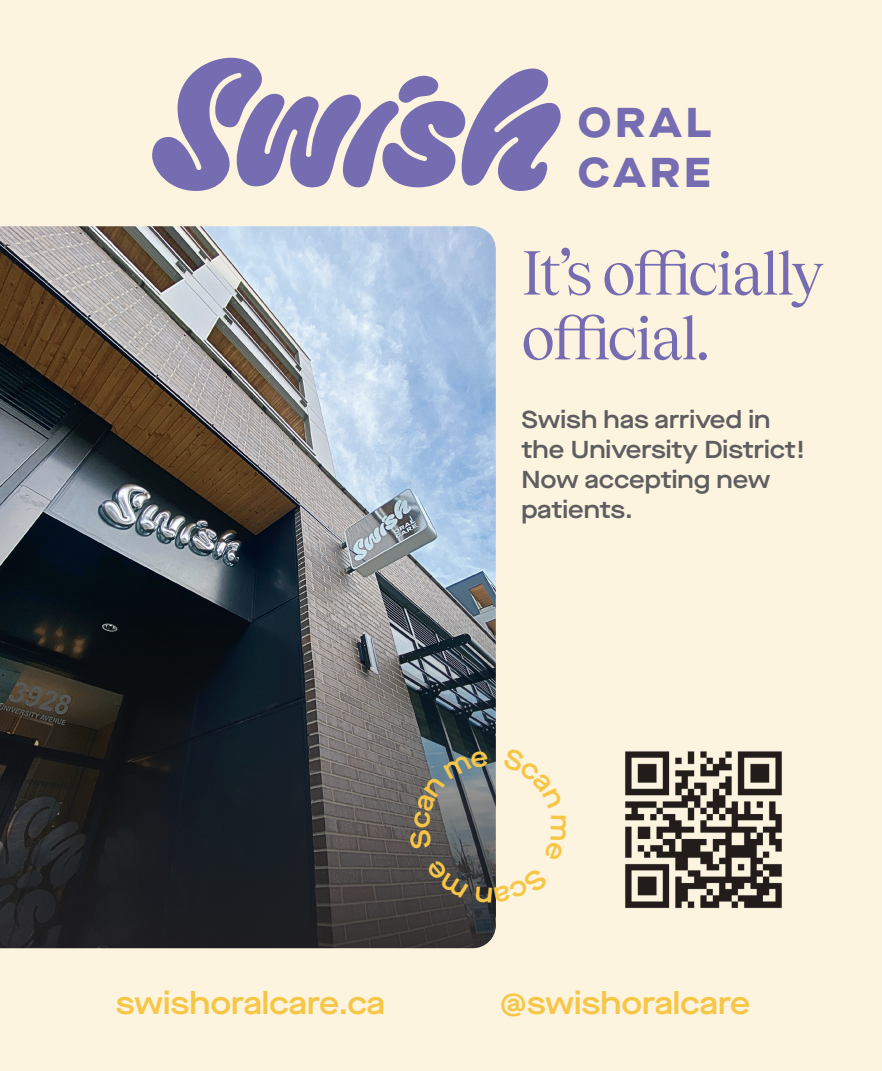
<style>
.page{position:relative;width:882px;height:1071px;background:#fdf4df}
.page>*{position:absolute;margin:0;border:0;box-sizing:border-box;transform-origin:0 0}
.t1{font:61.25px/64.8px "Tobias";letter-spacing:-.03em;color:#766cb1}
.t2{font:800 41.65px/49.9px "Maison Neue Extended";letter-spacing:.1em;color:#756cb1}
.t3{font:600 31.5px "Maison Neue Extended";color:#f7c647}
.t4{font:600 24.5px/29.8px "Maison Neue Extended";color:#5e5e61}
</style>
<div class="page">
<svg style="left:152px;top:58px;width:409px;height:133px"></svg>
<img style="left:625px;top:751px;width:157px;height:158px">
<img style="left:0;top:226px;width:496px;height:361px">
<svg style="left:0;top:587px;width:496px;height:361px;background:#313336"></svg>
<svg style="left:475px;top:867px;width:21px;height:36px"></svg>
<svg style="left:426px;top:858px;width:43px;height:40px;background:#474545"></svg>
<svg style="left:409px;top:750px;width:80px;height:100px;background:#646a6e"></svg>
<h2 class="t2" style="left:578px;top:98px;width:135px">ORAL<br>CARE</h2>
<h1 class="t1" style="left:521px;top:235px;width:304px">It’s officially official.</h1>
<p class="t4" style="left:521px;top:404px;width:286px">Swish has arrived in the University District!<br>Now accepting new patients.</p>
<p class="t3" style="left:116px;top:981px;width:271px">swishoralcare.ca</p>
<p class="t3" style="left:500px;top:981px;width:252px">@swishoralcare</p>
</div>
